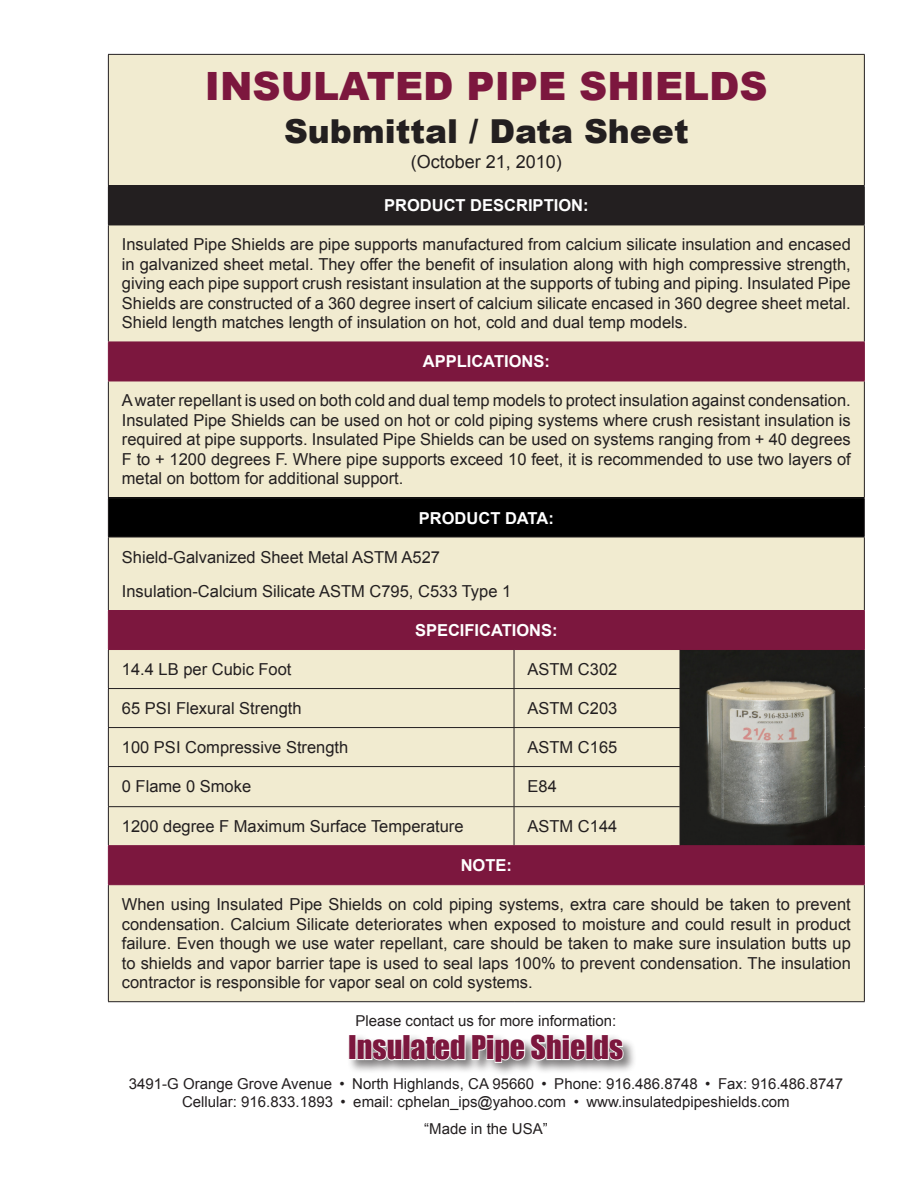
<style>
.page{position:relative;width:918px;height:1188px;background:#fff}
.page>*{position:absolute;margin:0;border:0;box-sizing:border-box;transform-origin:0 0}
.t1{font:900 39px "Arial";color:#7c173e}
.t2{font:900 33px "Arial";color:#231f20}
.t3{font:30px "Impact";color:#7c173e}
.t4{font:18px "Arial";color:#231f20}
.t5{font:16.5px/19.5px "Arial";color:#231f20;text-align:justify}
.t6{font:700 16.5px "Arial";color:#fff}
.t7{font:15px/18px "Arial";color:#231f20;text-align:center}
</style>
<div class="page">
<div style="left:109px;top:55px;width:755px;height:946px;background:#f1ebd0"></div>
<div style="left:108px;top:186px;width:756px;height:39px;background:#231f20"></div>
<svg style="left:109px;top:343px;width:755px;height:541px;background:#c6aaa0"></svg>
<div style="left:108px;top:498px;width:756px;height:39px;background:#000"></div>
<hr style="left:108px;top:225px;width:1px;height:117px;background:#231f20">
<hr style="left:864px;top:225px;width:1px;height:117px;background:#231f20">
<hr style="left:108px;top:381px;width:1px;height:117px;background:#231f20">
<hr style="left:864px;top:381px;width:1px;height:117px;background:#231f20">
<hr style="left:108px;top:537px;width:1px;height:73px;background:#231f20">
<hr style="left:864px;top:537px;width:1px;height:73px;background:#231f20">
<hr style="left:108px;top:885px;width:1px;height:116px;background:#231f20">
<hr style="left:864px;top:885px;width:1px;height:116px;background:#231f20">
<hr style="left:108px;top:1001px;width:406px;height:1px;background:#231f20">
<hr style="left:514px;top:1001px;width:166px;height:1px;background:#231f20">
<hr style="left:680px;top:1001px;width:185px;height:1px;background:#231f20">
<hr style="left:108px;top:54px;width:406px;height:1px;background:#231f20">
<hr style="left:108px;top:55px;width:1px;height:131px;background:#231f20">
<hr style="left:514px;top:54px;width:166px;height:1px;background:#231f20">
<hr style="left:680px;top:54px;width:185px;height:1px;background:#231f20">
<hr style="left:864px;top:55px;width:1px;height:131px;background:#231f20">
<hr style="left:108px;top:846px;width:1px;height:38px;background:#7c173e">
<hr style="left:864px;top:846px;width:1px;height:38px;background:#7c173e">
<hr style="left:108px;top:884px;width:406px;height:1px;background:#7c173e">
<hr style="left:514px;top:884px;width:166px;height:1px;background:#7c173e">
<hr style="left:680px;top:884px;width:185px;height:1px;background:#7c173e">
<hr style="left:108px;top:610px;width:406px;height:1px;background:#7c173e">
<hr style="left:108px;top:611px;width:1px;height:38px;background:#7c173e">
<hr style="left:514px;top:610px;width:166px;height:1px;background:#7c173e">
<hr style="left:680px;top:610px;width:185px;height:1px;background:#7c173e">
<hr style="left:864px;top:611px;width:1px;height:38px;background:#7c173e">
<hr style="left:108px;top:342px;width:406px;height:1px;background:#7c173e">
<hr style="left:108px;top:342px;width:1px;height:39px;background:#7c173e">
<hr style="left:514px;top:342px;width:166px;height:1px;background:#7c173e">
<hr style="left:680px;top:342px;width:185px;height:1px;background:#7c173e">
<hr style="left:864px;top:342px;width:1px;height:39px;background:#7c173e">
<hr style="left:108px;top:381px;width:406px;height:1px;background:#7c173e">
<hr style="left:514px;top:381px;width:166px;height:1px;background:#7c173e">
<hr style="left:680px;top:381px;width:185px;height:1px;background:#7c173e">
<hr style="left:864px;top:186px;width:1px;height:39px;background:#231f20">
<hr style="left:108px;top:225px;width:406px;height:1px;background:#231f20">
<hr style="left:514px;top:225px;width:166px;height:1px;background:#231f20">
<hr style="left:680px;top:225px;width:185px;height:1px;background:#231f20">
<hr style="left:108px;top:649px;width:406px;height:1px;background:#7c173e">
<hr style="left:514px;top:649px;width:166px;height:1px;background:#7c173e">
<hr style="left:108px;top:650px;width:1px;height:38px;background:#231f20">
<hr style="left:514px;top:650px;width:1px;height:38px;background:#231f20">
<hr style="left:680px;top:649px;width:185px;height:1px;background:#7c173e">
<hr style="left:680px;top:845px;width:185px;height:1px;background:#7c173e">
<hr style="left:680px;top:650px;width:1px;height:38px;background:#231f20">
<hr style="left:864px;top:650px;width:1px;height:39px;background:#231f20">
<hr style="left:864px;top:689px;width:1px;height:39px;background:#231f20">
<hr style="left:864px;top:728px;width:1px;height:39px;background:#231f20">
<hr style="left:864px;top:767px;width:1px;height:40px;background:#231f20">
<hr style="left:864px;top:807px;width:1px;height:38px;background:#231f20">
<hr style="left:108px;top:688px;width:406px;height:1px;background:#231f20">
<hr style="left:108px;top:689px;width:1px;height:38px;background:#231f20">
<hr style="left:514px;top:688px;width:166px;height:1px;background:#231f20">
<hr style="left:514px;top:689px;width:1px;height:38px;background:#231f20">
<hr style="left:680px;top:689px;width:1px;height:38px;background:#231f20">
<hr style="left:108px;top:727px;width:406px;height:1px;background:#231f20">
<hr style="left:108px;top:728px;width:1px;height:38px;background:#231f20">
<hr style="left:514px;top:727px;width:166px;height:1px;background:#231f20">
<hr style="left:514px;top:728px;width:1px;height:38px;background:#231f20">
<hr style="left:680px;top:728px;width:1px;height:38px;background:#231f20">
<hr style="left:108px;top:766px;width:406px;height:1px;background:#231f20">
<hr style="left:108px;top:767px;width:1px;height:39px;background:#231f20">
<hr style="left:514px;top:766px;width:166px;height:1px;background:#231f20">
<hr style="left:514px;top:767px;width:1px;height:39px;background:#231f20">
<hr style="left:680px;top:767px;width:1px;height:39px;background:#231f20">
<hr style="left:108px;top:806px;width:406px;height:1px;background:#231f20">
<hr style="left:108px;top:807px;width:1px;height:38px;background:#231f20">
<hr style="left:514px;top:806px;width:166px;height:1px;background:#231f20">
<hr style="left:514px;top:807px;width:1px;height:38px;background:#231f20">
<hr style="left:680px;top:807px;width:1px;height:38px;background:#231f20">
<hr style="left:108px;top:845px;width:406px;height:1px;background:#7c173e">
<hr style="left:514px;top:845px;width:166px;height:1px;background:#7c173e">
<hr style="left:108px;top:498px;width:406px;height:1px;background:#231f20">
<hr style="left:108px;top:498px;width:1px;height:39px;background:#231f20">
<hr style="left:514px;top:498px;width:166px;height:1px;background:#231f20">
<hr style="left:680px;top:498px;width:185px;height:1px;background:#231f20">
<hr style="left:864px;top:498px;width:1px;height:39px;background:#231f20">
<hr style="left:108px;top:537px;width:406px;height:1px;background:#231f20">
<hr style="left:514px;top:537px;width:166px;height:1px;background:#231f20">
<hr style="left:680px;top:537px;width:185px;height:1px;background:#231f20">
<div style="left:347px;top:1032px;width:290px;height:44px;background:#231f20;opacity:.6"></div>
<div style="left:349px;top:1035px;width:7px;height:25px;border:2px solid #fff"></div>
<svg style="left:357px;top:1038px;width:46px;height:24px"></svg>
<div style="left:403px;top:1035px;width:7px;height:25px;border:2px solid #fff"></div>
<svg style="left:410px;top:1033px;width:176px;height:31px"></svg>
<div style="left:586px;top:1035px;width:7px;height:25px;border:2px solid #fff"></div>
<svg style="left:593px;top:1034px;width:32px;height:28px"></svg>
<h1 class="t1" style="left:205px;top:65px;width:564px">INSULATED PIPE SHIELDS</h1>
<h2 class="t2" style="left:284px;top:113px;width:406px">Submittal / Data Sheet</h2>
<p class="t4" style="left:411px;top:152px;width:153px">(October 21, 2010)</p>
<p class="t6" style="left:384px;top:196px;width:206px">PRODUCT DESCRIPTION:</p>
<p class="t5" style="left:122px;top:235px;width:731px">Insulated Pipe Shields are pipe supports manufactured from calcium silicate insulation and encased in galvanized sheet metal. They offer the benefit of insulation along with high compressive strength, giving each pipe support crush resistant insulation at the supports of tubing and piping. Insulated Pipe Shields are constructed of a 360 degree insert of calcium silicate encased in 360 degree sheet metal.<br>Shield length matches length of insulation on hot, cold and dual temp models.</p>
<p class="t6" style="left:423px;top:352px;width:129px">APPLICATIONS:</p>
<p class="t5" style="left:122px;top:391px;width:731px">A water repellant is used on both cold and dual temp models to protect insulation against condensation.<br>Insulated Pipe Shields can be used on hot or cold piping systems where crush resistant insulation is required at pipe supports. Insulated Pipe Shields can be used on systems ranging from + 40 degrees F to + 1200 degrees F. Where pipe supports exceed 10 feet, it is recommended to use two layers of metal on bottom for additional support.</p>
<p class="t6" style="left:419px;top:508px;width:137px">PRODUCT DATA:</p>
<p class="t5" style="left:122px;top:539px;width:391px;line-height:34.5px">Shield-Galvanized Sheet Metal ASTM A527<br>Insulation-Calcium Silicate ASTM C795, C533 Type 1</p>
<p class="t6" style="left:415px;top:621px;width:144px">SPECIFICATIONS:</p>
<p class="t5" style="left:122px;top:659px;width:171px">14.4 LB per Cubic Foot</p>
<p class="t5" style="left:528px;top:659px;width:91px">ASTM C302</p>
<p class="t5" style="left:122px;top:698px;width:181px">65 PSI Flexural Strength</p>
<p class="t5" style="left:528px;top:698px;width:91px">ASTM C203</p>
<p class="t5" style="left:122px;top:737px;width:228px">100 PSI Compressive Strength</p>
<p class="t5" style="left:528px;top:737px;width:91px">ASTM C165</p>
<p class="t5" style="left:122px;top:776px;width:131px">0 Flame 0 Smoke</p>
<p class="t5" style="left:528px;top:776px;width:31px">E84</p>
<p class="t5" style="left:122px;top:817px;width:343px">1200 degree F Maximum Surface Temperature</p>
<p class="t5" style="left:528px;top:817px;width:91px">ASTM C144</p>
<p class="t6" style="left:461px;top:856px;width:53px">NOTE:</p>
<p class="t5" style="left:122px;top:895px;width:731px">When using Insulated Pipe Shields on cold piping systems, extra care should be taken to prevent condensation. Calcium Silicate deteriorates when exposed to moisture and could result in product failure. Even though we use water repellant, care should be taken to make sure insulation butts up to shields and vapor barrier tape is used to seal laps 100% to prevent condensation. The insulation contractor is responsible for vapor seal on cold systems.</p>
<p class="t7" style="left:356px;top:1012px;width:262px">Please contact us for more information:</p>
<h3 class="t3" style="left:348px;top:1029px;width:277px">Insulated Pipe Shields</h3>
<p class="t7" style="left:129px;top:1075px;width:716px">3491-G Orange Grove Avenue • North Highlands, CA 95660 • Phone: 916.486.8748 • Fax: 916.486.8747<br>Cellular: 916.833.1893 • email: cphelan_ips@yahoo.com • www.insulatedpipeshields.com</p>
<p class="t7" style="left:424px;top:1120px;width:125px">“Made in the USA”</p>
</div>
